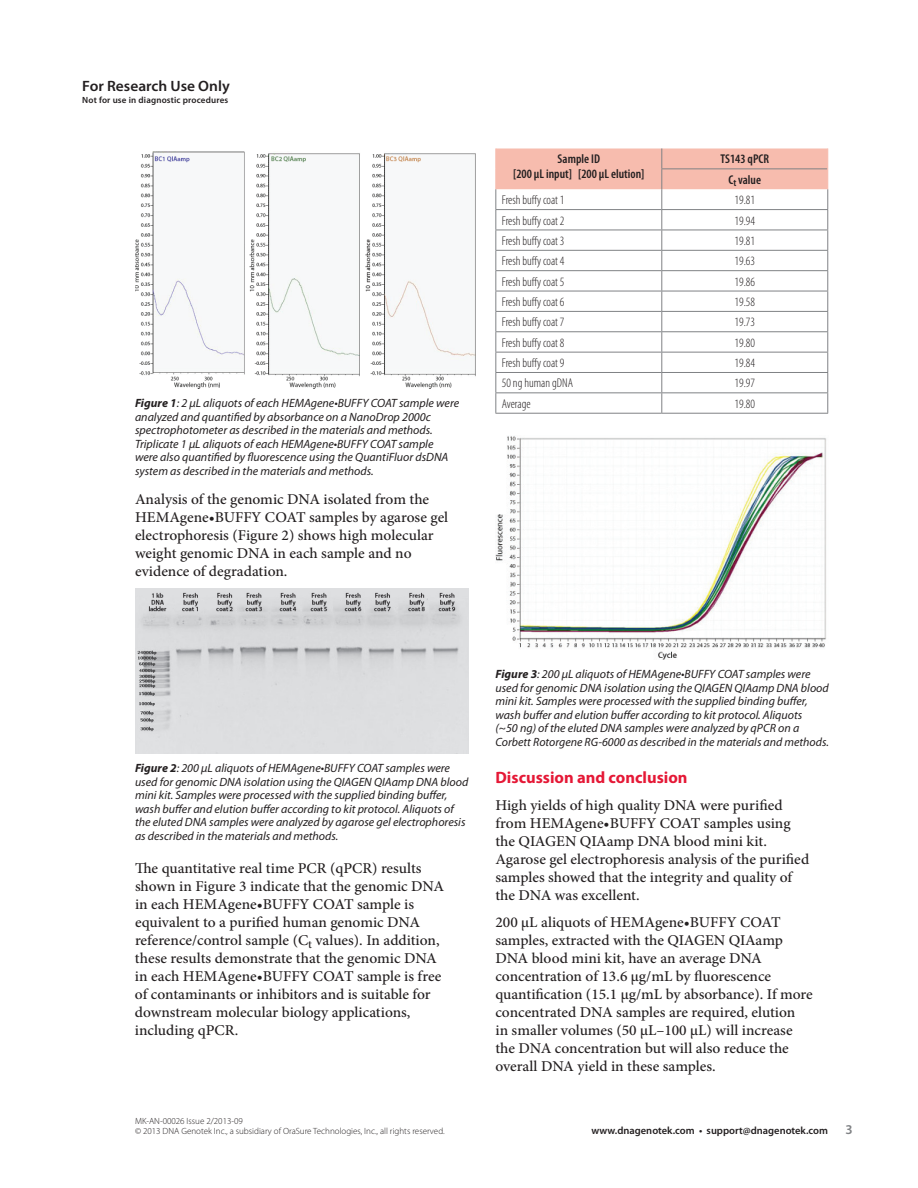
<style>
.page{position:relative;width:918px;height:1188px;background:#fff}
.page>*{position:absolute;margin:0;border:0;box-sizing:border-box;transform-origin:0 0}
.t1{font:700 16.5px "Myriad Pro";color:#e51836}
.t2{font:500 15px/18px "Minion Pro";color:#231f20}
.t3{font:600 15px "Myriad Pro";color:#231f20}
.t4{font:600 13.5px "Myriad Pro";color:#808285}
.t5{font:300 condensed 12.75px "Myriad Pro";color:#231f20}
.t6{font:600 condensed 12.75px/15px "Myriad Pro";color:#231f20;text-align:center}
.t7{font:italic 12px/13.5px "Myriad Pro";color:#231f20}
.t8{font:600 10.5px "Myriad Pro";color:#231f20}
.t9{font:300 9px/10.5px "Myriad Pro";color:#231f20}
.t10{font:600 9px "Myriad Pro";letter-spacing:.02em;color:#231f20}
.s1{font-weight:700}
</style>
<div class="page">
<img style="left:135px;top:152px;width:341px;height:236px">
<img style="left:135px;top:588px;width:333px;height:165px">
<hr style="left:495px;top:413px;width:167px;height:1px;background:#808285">
<hr style="left:662px;top:413px;width:166px;height:1px;background:#808285">
<svg style="left:495px;top:148px;width:333px;height:265px"></svg>
<img style="left:495px;top:436px;width:331px;height:223px">
<p class="t3" style="left:82px;top:76px;width:149px">For Research Use Only</p>
<p class="t10" style="left:82px;top:94px;width:147px">Not for use in diagnostic procedures</p>
<p class="t7" style="left:135px;top:396px;width:326px"><span class="s1">Figure 1</span>: 2 µL aliquots of each HEMAgene•BUFFY COAT sample were analyzed and quantified by absorbance on a NanoDrop 2000c spectrophotometer as described in the materials and methods.<br>Triplicate 1 µL aliquots of each HEMAgene•BUFFY COAT sample were also quantified by fluorescence using the QuantiFluor dsDNA system as described in the materials and methods.</p>
<p class="t2" style="left:135px;top:490px;width:315px">Analysis of the genomic DNA isolated from the HEMAgene•BUFFY COAT samples by agarose gel electrophoresis (Figure 2) shows high molecular weight genomic DNA in each sample and no evidence of degradation.</p>
<p class="t6" style="left:513px;top:152px;width:133px">Sample ID<br>[200 μL input] [200 μL elution]</p>
<p class="t6" style="left:720px;top:149px;width:50px;line-height:20.4px">TS143 qPCR<br>C<sub>t</sub> value</p>
<p class="t5" style="left:502px;top:192px;width:64px">Fresh buffy coat 1</p>
<p class="t5" style="left:735px;top:192px;width:22px">19.81</p>
<p class="t5" style="left:502px;top:213px;width:64px">Fresh buffy coat 2</p>
<p class="t5" style="left:735px;top:213px;width:22px">19.94</p>
<p class="t5" style="left:502px;top:233px;width:64px">Fresh buffy coat 3</p>
<p class="t5" style="left:735px;top:233px;width:22px">19.81</p>
<p class="t5" style="left:502px;top:254px;width:64px">Fresh buffy coat 4</p>
<p class="t5" style="left:735px;top:254px;width:22px">19.63</p>
<p class="t5" style="left:502px;top:274px;width:64px">Fresh buffy coat 5</p>
<p class="t5" style="left:735px;top:274px;width:22px">19.86</p>
<p class="t5" style="left:502px;top:294px;width:64px">Fresh buffy coat 6</p>
<p class="t5" style="left:735px;top:294px;width:22px">19.58</p>
<p class="t5" style="left:502px;top:315px;width:64px">Fresh buffy coat 7</p>
<p class="t5" style="left:735px;top:315px;width:22px">19.73</p>
<p class="t5" style="left:502px;top:335px;width:64px">Fresh buffy coat 8</p>
<p class="t5" style="left:735px;top:335px;width:22px">19.80</p>
<p class="t5" style="left:502px;top:355px;width:64px">Fresh buffy coat 9</p>
<p class="t5" style="left:735px;top:355px;width:22px">19.84</p>
<p class="t5" style="left:502px;top:376px;width:73px">50 ng human gDNA</p>
<p class="t5" style="left:735px;top:376px;width:22px">19.97</p>
<p class="t5" style="left:502px;top:396px;width:30px">Average</p>
<p class="t5" style="left:735px;top:396px;width:22px">19.80</p>
<p class="t7" style="left:135px;top:761px;width:335px"><span class="s1">Figure 2</span>: 200 µL aliquots of HEMAgene•BUFFY COAT samples were used for genomic DNA isolation using the QIAGEN QIAamp DNA blood mini kit. Samples were processed with the supplied binding buffer, wash buffer and elution buffer according to kit protocol. Aliquots of the eluted DNA samples were analyzed by agarose gel electrophoresis as described in the materials and methods.</p>
<p class="t2" style="left:135px;top:859px;width:311px">The quantitative real time PCR (qPCR) results shown in Figure 3 indicate that the genomic DNA in each HEMAgene•BUFFY COAT sample is equivalent to a purified human genomic DNA reference/control sample (C<sub>t</sub> values). In addition, these results demonstrate that the genomic DNA in each HEMAgene•BUFFY COAT sample is free of contaminants or inhibitors and is suitable for downstream molecular biology applications, including qPCR.</p>
<p class="t7" style="left:495px;top:667px;width:335px"><span class="s1">Figure 3</span>: 200 µL aliquots of HEMAgene•BUFFY COAT samples were used for genomic DNA isolation using the QIAGEN QIAamp DNA blood mini kit. Samples were processed with the supplied binding buffer, wash buffer and elution buffer according to kit protocol. Aliquots<br>(~50 ng) of the eluted DNA samples were analyzed by qPCR on a Corbett Rotorgene RG-6000 as described in the materials and methods.</p>
<p class="t1" style="left:495px;top:767px;width:194px">Discussion and conclusion</p>
<p class="t2" style="left:495px;top:796px;width:315px">High yields of high quality DNA were purified from HEMAgene•BUFFY COAT samples using the QIAGEN QIAamp DNA blood mini kit.<br>Agarose gel electrophoresis analysis of the purified samples showed that the integrity and quality of the DNA was excellent.</p>
<p class="t2" style="left:495px;top:913px;width:319px">200 µL aliquots of HEMAgene•BUFFY COAT samples, extracted with the QIAGEN QIAamp DNA blood mini kit, have an average DNA concentration of 13.6 µg/mL by fluorescence quantification (15.1 µg/mL by absorbance). If more concentrated DNA samples are required, elution<br>in smaller volumes (50 µL–100 µL) will increase the DNA concentration but will also reduce the overall DNA yield in these samples.</p>
<p class="t9" style="left:135px;top:1115px;width:311px">MK-AN-00026 Issue 2/2013-09<br>© 2013 DNA Genotek Inc., a subsidiary of OraSure Technologies, Inc., all rights reserved.</p>
<p class="t8" style="left:592px;top:1124px;width:238px">www.dnagenotek.com • support@dnagenotek.com</p>
<p class="t4" style="left:845px;top:1121px;width:9px">3</p>
</div>
